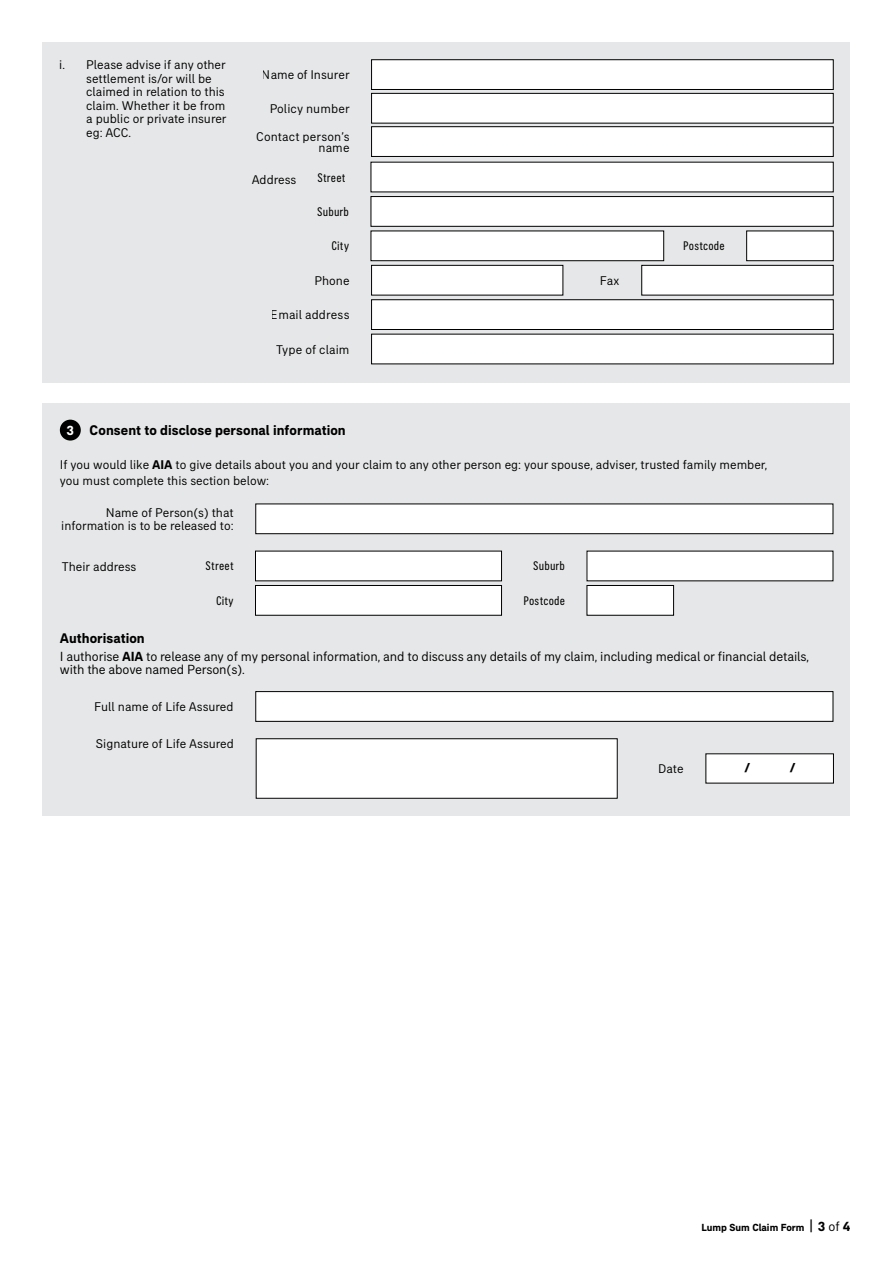
<style>
.page{position:relative;width:893px;height:1263px;background:#fff}
.page>*{position:absolute;margin:0;border:0;box-sizing:border-box;transform-origin:0 0}
.t1{font:700 14.25px "AIA Everest";letter-spacing:.005em;color:#000}
.t2{font:13.5px/13.5px "AIA Everest";letter-spacing:-.01em;color:#000}
.t3{font:12.9px/13.5px "AIA Everest";color:#000}
.t4{font:700 12.9px "AIA Everest";color:#000}
.t5{font:condensed 12.75px "AIA Everest";letter-spacing:.015em;color:#000}
.t6{font:700 10.5px "AIA Everest";color:#000}
.s1{font-size:13.5px;color:#fff}
.s2{font-weight:700}
.s3{font-size:15.75px}
.s4{font-size:13.5px}
.s5{font-weight:400;font-size:13.5px}
</style>
<div class="page">
<div style="left:42px;top:43px;width:808px;height:340px;background:#e6e7e8"></div>
<div style="left:372px;top:60px;width:461px;height:29px;background:#fff"></div>
<div style="left:371px;top:60px;width:462px;height:30px;border:1px solid #000"></div>
<div style="left:372px;top:93px;width:461px;height:30px;background:#fff"></div>
<div style="left:371px;top:93px;width:462px;height:30px;border:1px solid #000"></div>
<div style="left:372px;top:127px;width:461px;height:29px;background:#fff"></div>
<div style="left:371px;top:126px;width:462px;height:31px;border:1px solid #000"></div>
<div style="left:372px;top:300px;width:461px;height:29px;background:#fff"></div>
<div style="left:371px;top:300px;width:462px;height:30px;border:1px solid #000"></div>
<div style="left:372px;top:265px;width:191px;height:30px;background:#fff"></div>
<div style="left:371px;top:265px;width:192px;height:30px;border:1px solid #000"></div>
<div style="left:642px;top:265px;width:191px;height:30px;background:#fff"></div>
<div style="left:641px;top:265px;width:192px;height:30px;border:1px solid #000"></div>
<div style="left:371px;top:162px;width:462px;height:30px;background:#fff"></div>
<div style="left:371px;top:197px;width:462px;height:29px;background:#fff"></div>
<div style="left:371px;top:196px;width:462px;height:30px;border:1px solid #000"></div>
<div style="left:371px;top:231px;width:293px;height:30px;background:#fff"></div>
<div style="left:371px;top:231px;width:293px;height:30px;border:1px solid #000"></div>
<div style="left:747px;top:231px;width:86px;height:30px;background:#fff"></div>
<div style="left:746px;top:231px;width:87px;height:30px;border:1px solid #000"></div>
<div style="left:372px;top:334px;width:461px;height:30px;background:#fff"></div>
<div style="left:43px;top:403px;width:807px;height:412px;background:#e6e7e8"></div>
<div style="left:60px;top:420px;width:21px;height:21px;background:#000;border-radius:50%"></div>
<div style="left:256px;top:739px;width:361px;height:59px;background:#fff"></div>
<div style="left:256px;top:738px;width:361px;height:60px;border:1px solid #000"></div>
<div style="left:706px;top:754px;width:127px;height:29px;background:#fff"></div>
<div style="left:256px;top:504px;width:577px;height:30px;background:#fff"></div>
<div style="left:256px;top:504px;width:577px;height:30px;border:1px solid #000"></div>
<div style="left:255px;top:551px;width:246px;height:30px;background:#fff"></div>
<div style="left:587px;top:551px;width:246px;height:30px;background:#fff"></div>
<div style="left:255px;top:585px;width:246px;height:30px;background:#fff"></div>
<div style="left:255px;top:585px;width:247px;height:30px;border:1px solid #000"></div>
<div style="left:587px;top:585px;width:87px;height:30px;background:#fff"></div>
<div style="left:587px;top:585px;width:87px;height:30px;border:1px solid #000"></div>
<div style="left:256px;top:692px;width:577px;height:29px;background:#fff"></div>
<div style="left:256px;top:691px;width:577px;height:30px;border:1px solid #000"></div>
<p class="t3" style="left:86px;top:58px;width:142px;text-indent:-27px">i. Please advise if any other settlement is/or will be claimed in relation to this claim. Whether it be from a public or private insurer eg: ACC.</p>
<p class="t3" style="left:262px;top:68px;width:89px">Name of Insurer</p>
<p class="t3" style="left:256px;top:95px;width:95px;line-height:27.8px;text-align:right">Policy number<br>Contact person’s</p>
<p class="t3" style="left:318px;top:141px;width:33px">name</p>
<p class="t3" style="left:252px;top:173px;width:46px">Address</p>
<p class="t5" style="left:317px;top:170px;width:29px">Street</p>
<p class="t5" style="left:317px;top:204px;width:33px">Suburb</p>
<p class="t5" style="left:331px;top:239px;width:19px">City</p>
<p class="t5" style="left:683px;top:239px;width:43px">Postcode</p>
<p class="t3" style="left:314px;top:274px;width:37px">Phone</p>
<p class="t3" style="left:600px;top:274px;width:21px">Fax</p>
<p class="t3" style="left:271px;top:308px;width:80px">Email address</p>
<p class="t3" style="left:276px;top:342px;width:75px">Type of claim</p>
<p class="t1" style="left:67px;top:421px;width:281px"><span class="s1">3</span> Consent to disclose personal information</p>
<p class="t3" style="left:60px;top:457px;width:709px;line-height:15.6px">If you would like <span class="s2">AIA</span> to give details about you and your claim to any other person eg: your spouse, adviser, trusted family member, you must complete this section below:</p>
<p class="t3" style="left:61px;top:506px;width:174px;text-align:right">Name of Person(s) that information is to be released to:</p>
<p class="t3" style="left:62px;top:560px;width:76px">Their address</p>
<p class="t5" style="left:206px;top:559px;width:29px">Street</p>
<p class="t5" style="left:533px;top:559px;width:33px">Suburb</p>
<p class="t5" style="left:216px;top:593px;width:19px">City</p>
<p class="t5" style="left:523px;top:593px;width:43px">Postcode</p>
<p class="t1" style="left:60px;top:630px;width:86px">Authorisation</p>
<p class="t2" style="left:60px;top:649px;width:751px">I authorise <span class="s2">AIA</span> to release any of my personal information, and to discuss any details of my claim, including medical or financial details, with the above named Person(s).</p>
<p class="t3" style="left:94px;top:700px;width:141px">Full name of Life Assured</p>
<p class="t3" style="left:96px;top:737px;width:139px">Signature of Life Assured</p>
<p class="t3" style="left:658px;top:762px;width:27px">Date</p>
<p class="t4" style="left:745px;top:760px;width:7px">/</p>
<p class="t4" style="left:790px;top:760px;width:7px">/</p>
<p class="t6" style="left:701px;top:1221px;width:151px">Lump Sum Claim Form <span class="s3">|</span> <span class="s4">3</span> <span class="s5">of</span> <span class="s4">4</span></p>
</div>
